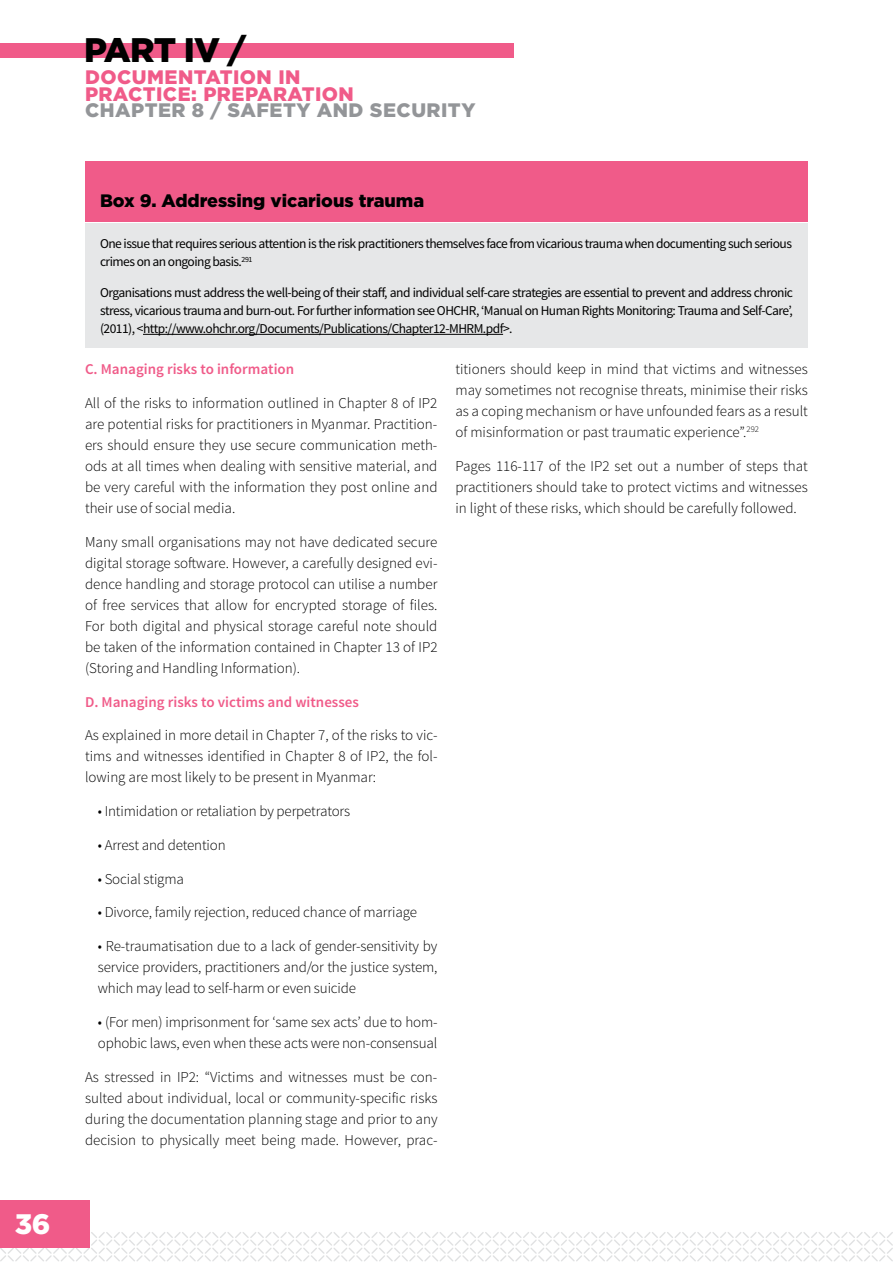
<style>
.page{position:relative;width:893px;height:1263px;background:#fff}
.page>*{position:absolute;margin:0;border:0;box-sizing:border-box;transform-origin:0 0}
.t1{font:900 34.05px "Gotham";letter-spacing:-.025em;color:#000}
.t2{font:900 28.2px "Gotham";color:#fff}
.t3{font:900 19.5px/16.5px "Gotham";letter-spacing:.025em;color:#f05b89}
.t4{font:900 19.5px "Gotham";letter-spacing:.025em;color:#939598}
.t5{font:900 18px "Gotham";color:#000}
.t6{font:300 15px/21px "Source Sans Pro";letter-spacing:-.01em;color:#000;text-align:justify}
.t7{font:600 15px "Source Sans Pro";color:#f05b89}
.t8{font:13.5px/18px "Source Sans Pro";letter-spacing:-.04em;color:#000}
</style>
<div class="page">
<svg style="left:0;top:1232px;width:893px;height:30px"></svg>
<div style="left:0;top:43px;width:513px;height:15px;background:#f05b89"></div>
<div style="left:0;top:1200px;width:90px;height:48px;background:#f05b89"></div>
<div style="left:85px;top:223px;width:723px;height:125px;background:#e6e7e8"></div>
<div style="left:85px;top:162px;width:723px;height:60px;background:#f05b89"></div>
<hr style="left:143px;top:334px;width:360px;height:1px;background:#000">
<h2 class="t2" style="left:15px;top:1204px;width:37px">36</h2>
<h1 class="t1" style="left:84px;top:27px;width:163px">PART IV /</h1>
<h3 class="t3" style="left:85px;top:69px;width:270px">DOCUMENTATION IN<br>PRACTICE: PREPARATION</h3>
<h3 class="t4" style="left:85px;top:97px;width:392px">CHAPTER 8 / SAFETY AND SECURITY</h3>
<p class="t5" style="left:100px;top:188px;width:326px">Box 9. Addressing vicarious trauma</p>
<p class="t8" style="left:100px;top:235px;width:693px">One issue that requires serious attention is the risk practitioners themselves face from vicarious trauma when documenting such serious crimes on an ongoing basis.<sup>291</sup></p>
<p class="t8" style="left:100px;top:284px;width:694px;text-align:justify">Organisations must address the well-being of their staff, and individual self-care strategies are essential to prevent and address chronic stress, vicarious trauma and burn-out. For further information see OHCHR, ‘Manual on Human Rights Monitoring: Trauma and Self-Care’, (2011), &lt;http://www.ohchr.org/Documents/Publications/Chapter12-MHRM.pdf&gt;.</p>
<p class="t7" style="left:85px;top:360px;width:211px">C. Managing risks to information</p>
<p class="t6" style="left:85px;top:393px;width:354px">All of the risks to information outlined in Chapter 8 of IP2 are potential risks for practitioners in Myanmar. Practition&shy;ers should ensure they use secure communication meth&shy;ods at all times when dealing with sensitive material, and be very careful with the information they post online and their use of social media.</p>
<p class="t6" style="left:85px;top:531px;width:354px">Many small organisations may not have dedicated secure digital storage software. However, a carefully designed evi&shy;dence handling and storage protocol can utilise a number of free services that allow for encrypted storage of files.<br>For both digital and physical storage careful note should be taken of the information contained in Chapter 13 of IP2 (Storing and Handling Information).</p>
<p class="t7" style="left:85px;top:692px;width:275px">D. Managing risks to victims and witnesses</p>
<p class="t6" style="left:85px;top:725px;width:354px">As explained in more detail in Chapter 7, of the risks to vic&shy;tims and witnesses identified in Chapter 8 of IP2, the fol&shy;lowing are most likely to be present in Myanmar:</p>
<p class="t6" style="left:98px;top:801px;width:254px">• Intimidation or retaliation by perpetrators</p>
<p class="t6" style="left:98px;top:834px;width:129px">• Arrest and detention</p>
<p class="t6" style="left:98px;top:868px;width:88px">• Social stigma</p>
<p class="t6" style="left:98px;top:902px;width:321px">• Divorce, family rejection, reduced chance of marriage</p>
<p class="t6" style="left:98px;top:936px;width:341px">• Re-traumatisation due to a lack of gender-sensitivity by service providers, practitioners and/or the justice system, which may lead to self-harm or even suicide</p>
<p class="t6" style="left:98px;top:1011px;width:341px">• (For men) imprisonment for ‘same sex acts’ due to hom&shy;ophobic laws, even when these acts were non-consensual</p>
<p class="t6" style="left:85px;top:1066px;width:354px">As stressed in IP2: “Victims and witnesses must be con&shy;sulted about individual, local or community-specific risks during the documentation planning stage and prior to any decision to physically meet being made. However, prac-</p>
<p class="t6" style="left:455px;top:359px;width:354px">titioners should keep in mind that victims and witnesses may sometimes not recognise threats, minimise their risks as a coping mechanism or have unfounded fears as a result of misinformation or past traumatic experience”.<sup>292</sup></p>
<p class="t6" style="left:455px;top:456px;width:354px">Pages 116-117 of the IP2 set out a number of steps that practitioners should take to protect victims and witnesses in light of these risks, which should be carefully followed.</p>
</div>
